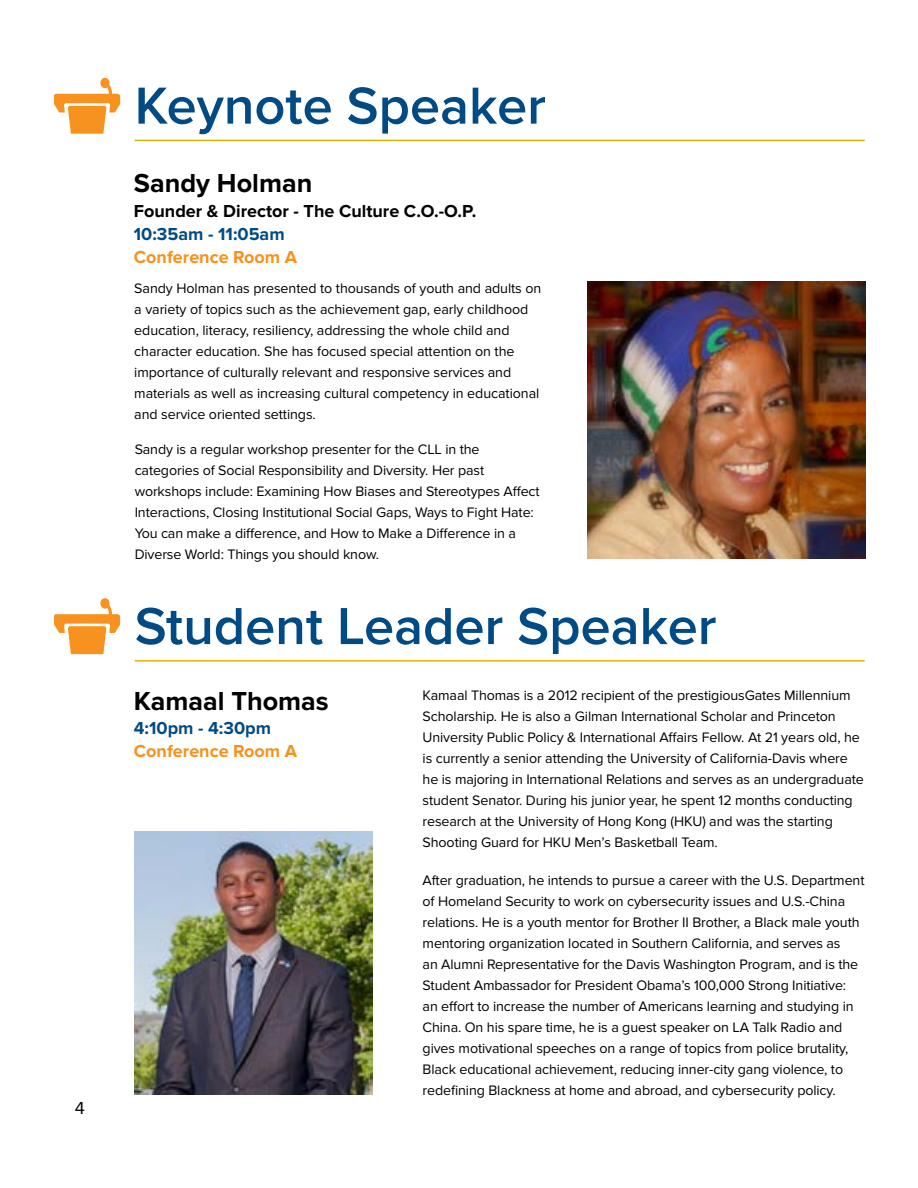
<style>
.page{position:relative;width:918px;height:1188px;background:#fff}
.page>*{position:absolute;margin:0;border:0;box-sizing:border-box;transform-origin:0 0}
.t1{font:600 54px "Proxima Nova";color:#004b85}
.t2{font:700 27px "Proxima Nova";color:#000}
.t3{font:700 18px "Proxima Nova";color:#000}
.t4{font:700 18px "Proxima Nova";color:#f7911d}
.t5{font:700 18px "Proxima Nova";color:#004b85}
.t6{font:18px "Proxima Nova";color:#000}
.t7{font:14.25px/21px "Proxima Nova";letter-spacing:-.01em;color:#000}
</style>
<div class="page">
<svg style="left:54px;top:78px;width:66px;height:56px"></svg>
<hr style="left:135px;top:140px;width:730px;height:1px;background:#ddb307">
<img style="left:588px;top:282px;width:277px;height:277px">
<svg style="left:54px;top:598px;width:66px;height:56px"></svg>
<hr style="left:135px;top:660px;width:730px;height:2px;background:#ddb307">
<img style="left:135px;top:832px;width:238px;height:263px">
<p class="t6" style="left:75px;top:1097px;width:12px">4</p>
<h1 class="t1" style="left:135px;top:75px;width:413px">Keynote Speaker</h1>
<h2 class="t2" style="left:134px;top:167px;width:180px">Sandy Holman</h2>
<p class="t5" style="left:134px;top:223px;width:152px">10:35am - 11:05am</p>
<p class="t3" style="left:134px;top:200px;width:344px">Founder &amp; Director - The Culture C.O.-O.P.</p>
<p class="t4" style="left:134px;top:246px;width:165px">Conference Room A</p>
<p class="t7" style="left:134px;top:278px;width:409px">Sandy Holman has presented to thousands of youth and adults on a variety of topics such as the achievement gap, early childhood education, literacy, resiliency, addressing the whole child and character education. She has focused special attention on the importance of culturally relevant and responsive services and materials as well as increasing cultural competency in educational and service oriented settings.</p>
<p class="t7" style="left:135px;top:439px;width:407px">Sandy is a regular workshop presenter for the CLL in the categories of Social Responsibility and Diversity. Her past workshops include: Examining How Biases and Stereotypes Affect Interactions, Closing Institutional Social Gaps, Ways to Fight Hate:<br>You can make a difference, and How to Make a Difference in a Diverse World: Things you should know.</p>
<h1 class="t1" style="left:135px;top:595px;width:583px">Student Leader Speaker</h1>
<p class="t7" style="left:423px;top:685px;width:443px">Kamaal Thomas is a 2012 recipient of the prestigiousGates Millennium Scholarship. He is also a Gilman International Scholar and Princeton University Public Policy &amp; International Affairs Fellow. At 21 years old, he is currently a senior attending the University of California-Davis where he is majoring in International Relations and serves as an undergraduate student Senator. During his junior year, he spent 12 months conducting research at the University of Hong Kong (HKU) and was the starting Shooting Guard for HKU Men’s Basketball Team.</p>
<h2 class="t2" style="left:134px;top:685px;width:196px">Kamaal Thomas</h2>
<p class="t5" style="left:134px;top:718px;width:139px">4:10pm - 4:30pm</p>
<p class="t4" style="left:134px;top:741px;width:165px">Conference Room A</p>
<p class="t7" style="left:423px;top:870px;width:443px">After graduation, he intends to pursue a career with the U.S. Department of Homeland Security to work on cybersecurity issues and U.S.-China relations. He is a youth mentor for Brother II Brother, a Black male youth mentoring organization located in Southern California, and serves as<br>an Alumni Representative for the Davis Washington Program, and is the Student Ambassador for President Obama’s 100,000 Strong Initiative: an effort to increase the number of Americans learning and studying in China. On his spare time, he is a guest speaker on LA Talk Radio and gives motivational speeches on a range of topics from police brutality, Black educational achievement, reducing inner-city gang violence, to redefining Blackness at home and abroad, and cybersecurity policy.</p>
</div>
